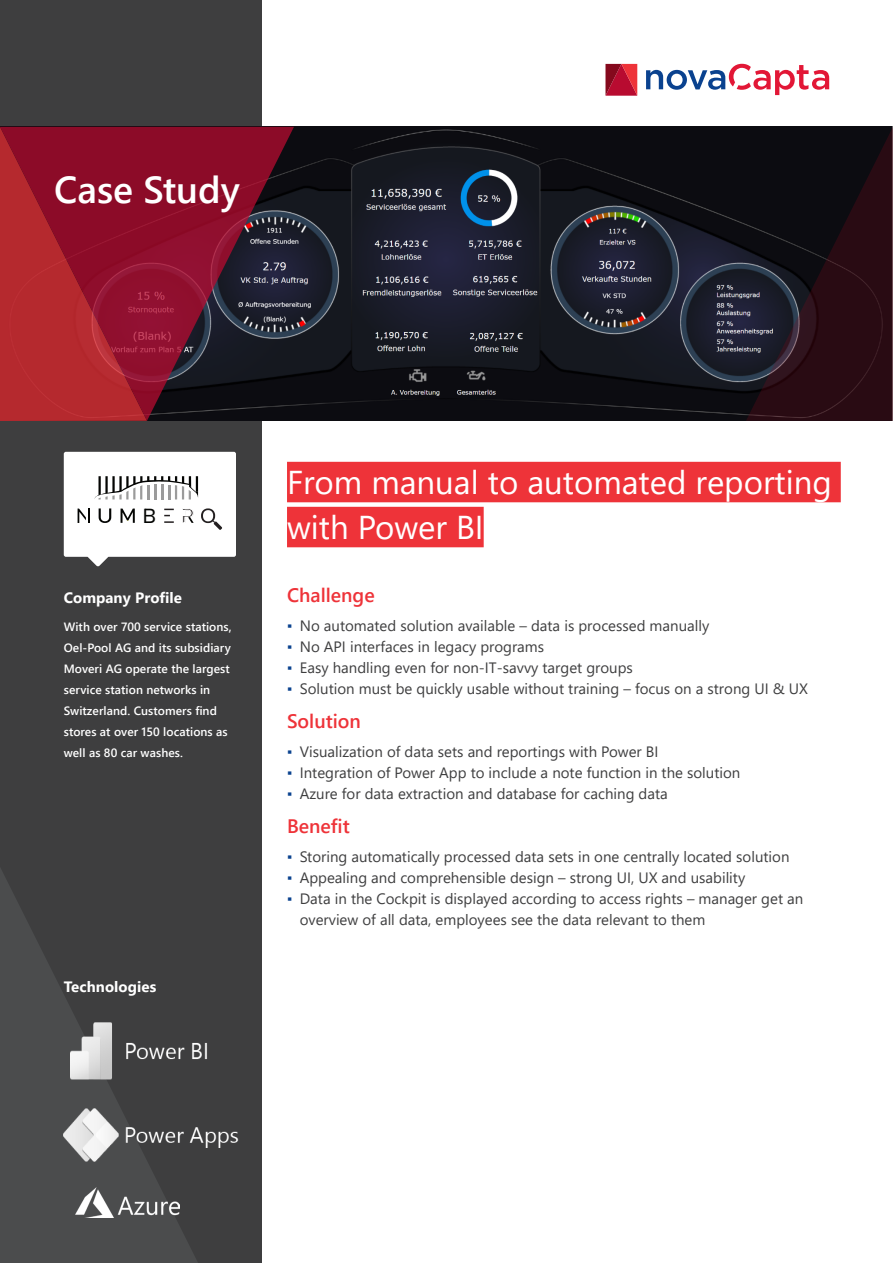
<style>
.page{position:relative;width:893px;height:1263px;background:#fff}
.page>*{position:absolute;margin:0;border:0;box-sizing:border-box;transform-origin:0 0}
.t1{font:600 37.5px "Segoe UI";color:#fff}
.Überschrift{font:33px/45px "Segoe UI";color:#fff}
.t2{font:20.1px "Bahnschrift";color:#040503;scale:1.07 1}
.Überschriften_Texte{font:600 19.5px "Segoe UI";color:#ee3339}
.t3{font:15px/21px "Segoe UI";color:#3e3e3f}
.Beschreibungstext_li{font:700 15px "Segoe UI";letter-spacing:.005em;color:#fff}
.Beschreibungstext_li-2{font:600 12px/21px "Segoe UI";letter-spacing:.005em;color:#fff}
.s1{font-family:"Lato";font-size:19.95px;color:#231f20}
.s2{font-weight:300;color:#0a428f}
</style>
<div class="page">
<div style="left:0;top:0;width:261px;height:1263px;background:#3e3e3f"></div>
<svg style="left:0;top:868px;width:198px;height:395px;fill:#4b4c4d"></svg>
<img style="left:294px;top:127px;width:452px;height:294px">
<div style="left:64px;top:452px;width:172px;height:105px;background:#fff;border-radius:2px"></div>
<svg style="left:99px;top:508px;width:12px;height:15px"></svg>
<svg style="left:164px;top:509px;width:10px;height:14px"></svg>
<svg style="left:188px;top:517px;width:6px;height:6px"></svg>
<svg style="left:78px;top:508px;width:11px;height:15px"></svg>
<svg style="left:201px;top:508px;width:21px;height:22px"></svg>
<svg style="left:121px;top:509px;width:14px;height:14px"></svg>
<svg style="left:94px;top:476px;width:104px;height:23px"></svg>
<svg style="left:87px;top:556px;width:22px;height:10px"></svg>
<svg style="left:605px;top:64px;width:32px;height:32px"></svg>
<svg style="left:646px;top:64px;width:183px;height:31px"></svg>
<div style="left:287px;top:462px;width:554px;height:40px;background:#ee3339"></div>
<div style="left:287px;top:507px;width:197px;height:40px;background:#ee3339"></div>
<img style="left:64px;top:1023px;width:143px;height:56px">
<img style="left:75px;top:1187px;width:105px;height:30px">
<img style="left:64px;top:1107px;width:175px;height:56px">
<svg style="left:746px;top:127px;width:147px;height:294px;background:#1e1018"></svg>
<svg style="left:0;top:127px;width:294px;height:294px;background:#81192c"></svg>
<h1 class="t1" style="left:54px;top:155px;width:187px">Case Study</h1>
<p class="t2" style="left:142px;top:500px;width:49px">B <span class="s1">P</span></p>
<p class="Überschrift" style="left:287px;top:457px;width:546px">From manual to automated reporting with Power BI</p>
<p class="Beschreibungstext_li" style="left:64px;top:583px;width:120px">Company Profile</p>
<p class="Überschriften_Texte" style="left:287px;top:577px;width:89px">Challenge</p>
<p class="t3" style="left:287px;top:614px;width:424px"><span class="s2">▪</span> No automated solution available – data is processed manually</p>
<p class="t3" style="left:287px;top:635px;width:259px"><span class="s2">▪</span> No API interfaces in legacy programs</p>
<p class="t3" style="left:287px;top:656px;width:347px"><span class="s2">▪</span> Easy handling even for non-IT-savvy target groups</p>
<p class="t3" style="left:287px;top:677px;width:523px"><span class="s2">▪</span> Solution must be quickly usable without training – focus on a strong UI &amp; UX</p>
<p class="Überschriften_Texte" style="left:287px;top:703px;width:75px">Solution</p>
<p class="t3" style="left:287px;top:740px;width:373px"><span class="s2">▪</span> Visualization of data sets and reportings with Power BI</p>
<p class="t3" style="left:287px;top:761px;width:455px"><span class="s2">▪</span> Integration of Power App to include a note function in the solution</p>
<p class="t3" style="left:287px;top:782px;width:382px"><span class="s2">▪</span> Azure for data extraction and database for caching data</p>
<p class="Überschriften_Texte" style="left:287px;top:808px;width:64px">Benefit</p>
<p class="t3" style="left:287px;top:845px;width:504px"><span class="s2">▪</span> Storing automatically processed data sets in one centrally located solution</p>
<p class="t3" style="left:287px;top:866px;width:460px"><span class="s2">▪</span> Appealing and comprehensible design – strong UI, UX and usability</p>
<p class="t3" style="left:300px;top:887px;width:505px;text-indent:-13px"><span class="s2">▪</span> Data in the Cockpit is displayed according to access rights – manager get an overview of all data, employees see the data relevant to them</p>
<p class="Beschreibungstext_li-2" style="left:64px;top:615px;width:169px">With over 700 service stations,<br>Oel-Pool AG and its subsidiary<br>Moveri AG operate the largest service station networks in<br>Switzerland. Customers find stores at over 150 locations as well as 80 car washes.</p>
<p class="Beschreibungstext_li" style="left:64px;top:973px;width:94px">Technologies</p>
</div>
